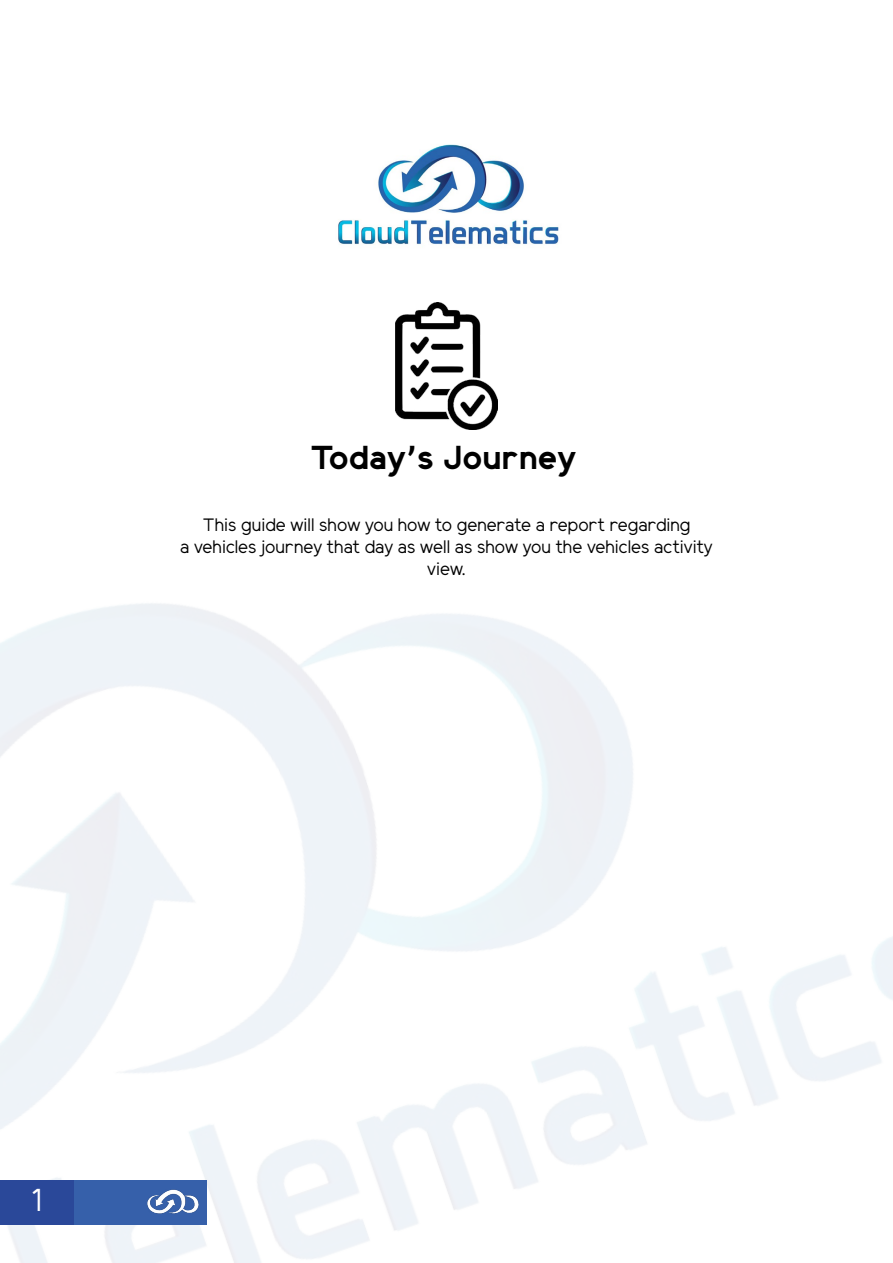
<style>
.page{position:relative;width:893px;height:1263px;background:#fff}
.page>*{position:absolute;margin:0;border:0;box-sizing:border-box;transform-origin:0 0}
.t1{font:700 33px "Elliot Sans";color:#000}
.t2{font:31.5px "Elliot Sans";color:#fff}
.t3{font:18px/21.6px "Elliot Sans";color:#000;text-align:center}
</style>
<div class="page">
<img style="left:0;top:397px;width:893px;height:866px">
<div style="left:0;top:1180px;width:207px;height:45px;background:#2a4899"></div>
<div style="left:74px;top:1180px;width:133px;height:45px;background:#3660aa"></div>
<img style="left:117px;top:1175px;width:108px;height:68px">
<img style="left:338px;top:144px;width:221px;height:101px">
<img style="left:395px;top:302px;width:102px;height:127px">
<h1 class="t1" style="left:310px;top:443px;width:268px">Today’s Journey</h1>
<p class="t3" style="left:180px;top:516px;width:534px">This guide will show you how to generate a report regarding<br>a vehicles journey that day as well as show you the vehicles activity view.</p>
<h2 class="t2" style="left:30px;top:1187px;width:14px">1</h2>
</div>
